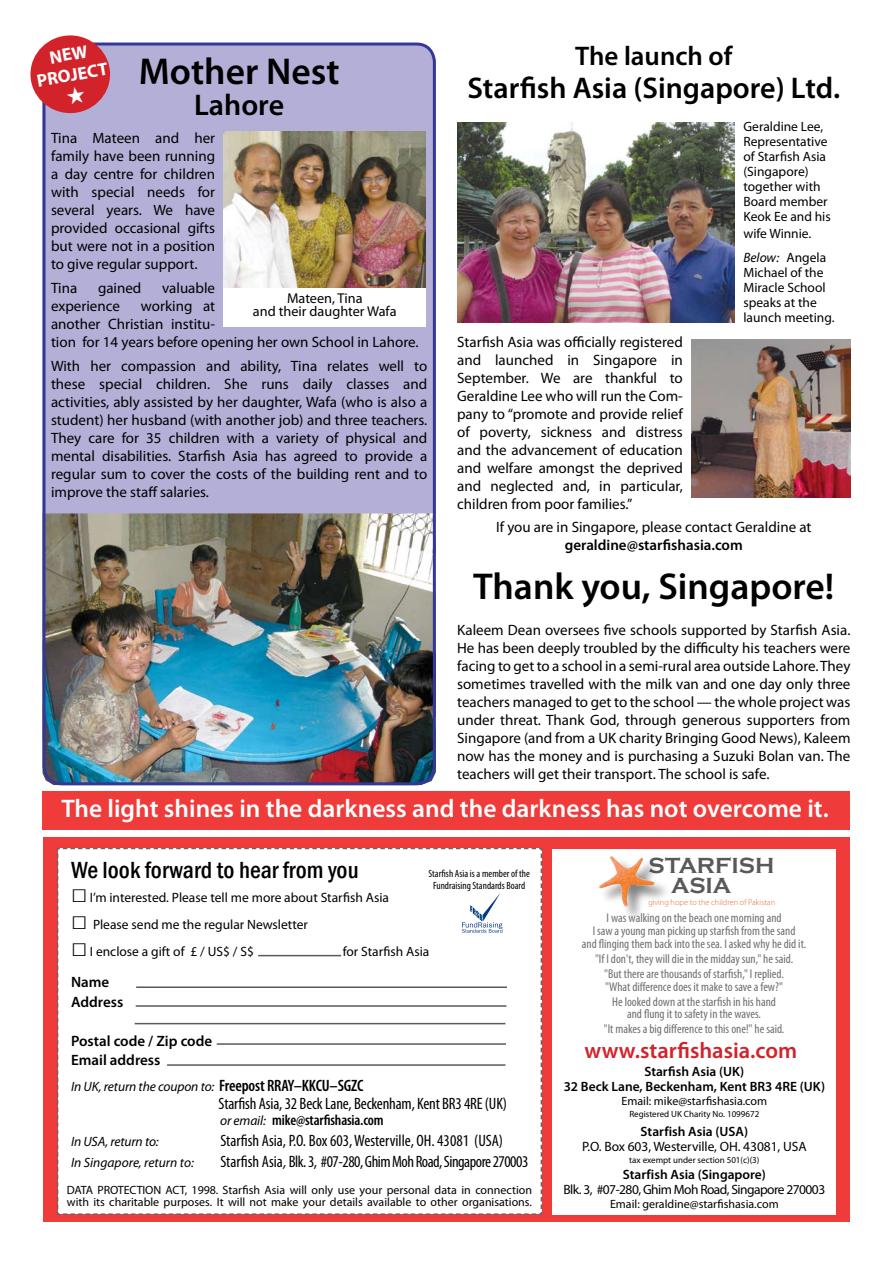
<style>
.page{position:relative;width:893px;height:1263px;background:#fff}
.page>*{position:absolute;margin:0;border:0;box-sizing:border-box;transform-origin:0 0}
.t1{font:600 37.5px "Myriad Pro";color:#000}
.t2{font:600 30px "Myriad Pro";color:#000}
.t3{font:600 27px "Myriad Pro";color:#000}
.t4{font:600 25.5px "Myriad Pro";color:#fff}
.t5{font:500 condensed 24px "Franklin Gothic";color:#000}
.t6{font:600 22.5px "Myriad Pro";color:#d2232a}
.t7{font:700 22.5px/19.5px "Copperplate Gothic";color:#58595b}
.t8{font:700 18px/21px "Myriad Pro";color:#fff;text-align:center}
.t9{font:condensed 16.5px "Myriad Pro";letter-spacing:-.01em;color:#000}
.t10{font:condensed 16.5px "Myriad Pro";letter-spacing:-.03em;color:#000}
.t11{font:15px/18px "Myriad Pro";color:#000;text-align:justify}
.t12{font:600 15px/19.5px "Myriad Pro";color:#000}
.t13{font:600 condensed 15px "Myriad Pro";letter-spacing:-.01em;color:#000}
.t14{font:14.25px/13.5px "Myriad Pro";color:#000;text-align:center}
.t15{font:13.5px/15px "Myriad Pro";color:#000}
.t16{font:600 13.5px/15px "Myriad Pro";color:#000;text-align:center}
.t17{font:italic 13.5px "Myriad Pro";letter-spacing:-.01em;color:#000}
.t18{font:13.5px "Myriad Pro";letter-spacing:-.04em;color:#000}
.t19{font:condensed 12.75px/15px "Myriad Pro";color:#6d6f71;text-align:center}
.t20{font:12px/12px "Myriad Pro";color:#000}
.t21{font:condensed 10.5px/12px "Myriad Pro";color:#000;text-align:center}
.t22{font:9px "Myriad Pro";color:#000}
.t23{font:300 8.25px "Myriad Pro";color:#e86629}
.s1{font-style:italic}
.s2{font-family:"Franklin Gothic";font-weight:500;font-stretch:condensed;font-size:27px}
.s3{font-weight:600;font-style:normal;font-stretch:condensed;font-size:16.5px}
.s4{font-weight:400;font-style:italic;font-stretch:normal;font-size:13.5px}
</style>
<div class="page">
<div style="left:43px;top:838px;width:807px;height:384px;background:#ef3b39"></div>
<div style="left:553px;top:849px;width:283px;height:365px;background:#fff"></div>
<div style="left:599px;top:856px;width:72px;height:68px;background:#000;opacity:.5"></div>
<img style="left:599px;top:856px;width:55px;height:50px">
<div style="left:57px;top:848px;width:485px;height:367px;background:#fff"></div>
<hr style="left:136px;top:986px;width:371px;height:2px;background:#58595b">
<hr style="left:136px;top:1005px;width:370px;height:2px;background:#58595b">
<hr style="left:135px;top:1023px;width:370px;height:1px;background:#58595b">
<hr style="left:167px;top:1064px;width:338px;height:2px;background:#58595b">
<hr style="left:258px;top:955px;width:83px;height:1px;background:#58595b">
<hr style="left:217px;top:1043px;width:289px;height:2px;background:#58595b">
<img style="left:457px;top:122px;width:278px;height:200px">
<div style="left:43px;top:45px;width:393px;height:713px;background:#b3afd7;border-radius:18px"></div>
<img style="left:224px;top:132px;width:202px;height:156px">
<div style="left:224px;top:288px;width:202px;height:38px;background:#fff"></div>
<img style="left:43px;top:513px;width:393px;height:272px">
<div style="left:43px;top:43px;width:393px;height:742px;border:3px solid #353795;border-radius:18px"></div>
<div style="left:30px;top:35px;width:80px;height:78px;background:#d2232a;border-radius:50%"></div>
<img style="left:691px;top:339px;width:159px;height:158px">
<div style="left:43px;top:792px;width:807px;height:38px;background:#ef3b39"></div>
<p class="t8" style="left:31px;top:50px;width:73px;rotate:-10deg">NEW<br>PROJECT</p>
<h1 class="t1" style="left:139px;top:47px;width:202px">Mother Nest</h1>
<h2 class="t2" style="left:194px;top:86px;width:91px">Lahore</h2>
<p class="t11" style="left:51px;top:129px;width:166px">Tina Mateen and her family have been running a day centre for children with special needs for several years. We have provided occasional gifts but were not in a position to give regular support.</p>
<p class="t11" style="left:51px;top:279px;width:28px">Tina</p>
<p class="t11" style="left:98px;top:279px;width:45px">gained</p>
<p class="t11" style="left:162px;top:279px;width:55px">valuable</p>
<p class="t11" style="left:51px;top:297px;width:70px">experience</p>
<p class="t14" style="left:253px;top:291px;width:145px">Mateen, Tina<br>and their daughter Wafa</p>
<p class="t11" style="left:51px;top:297px;width:369px;text-align:left;text-indent:90px">working at<br>another Christian institu-<br>tion for 14 years before opening her own School in Lahore.</p>
<p class="t11" style="left:51px;top:357px;width:378px">With her compassion and ability, Tina relates well to these special children. She runs daily classes and activities, ably assisted by her daughter, Wafa (who is also a student) her husband (with another job) and three teachers.<br>They care for 35 children with a variety of physical and mental disabilities. Starfish Asia has agreed to provide a regular sum to cover the costs of the building rent and to improve the staff salaries.</p>
<h3 class="t3" style="left:575px;top:39px;width:159px">The launch of</h3>
<h2 class="t2" style="left:467px;top:69px;width:374px">Starfish Asia (Singapore) Ltd.</h2>
<p class="t15" style="left:743px;top:119px;width:89px">Geraldine Lee,<br>Representative of Starfish Asia (Singapore) together with<br>Board member<br>Keok Ee and his</p>
<p class="t15" style="left:743px;top:221px;width:84px;line-height:24px">wife Winnie.<br><span class="s1">Below:</span> Angela</p>
<p class="t15" style="left:743px;top:264px;width:93px">Michael of the<br>Miracle School speaks at the launch meeting.</p>
<p class="t11" style="left:457px;top:333px;width:227px">Starfish Asia was officially registered and launched in Singapore in September. We are thankful to Geraldine Lee who will run the Com&shy;pany to “promote and provide relief of poverty, sickness and distress and the advancement of education and welfare amongst the deprived and neglected and, in particular, children from poor families.”</p>
<p class="t11" style="left:496px;top:517px;width:317px">If you are in Singapore, please contact Geraldine at</p>
<p class="t12" style="left:565px;top:534px;width:179px">geraldine@starfishasia.com</p>
<h1 class="t1" style="left:473px;top:563px;width:363px">Thank you, Singapore!</h1>
<p class="t11" style="left:457px;top:621px;width:395px">Kaleem Dean oversees five schools supported by Starfish Asia.<br>He has been deeply troubled by the difficulty his teachers were facing to get to a school in a semi-rural area outside Lahore. They sometimes travelled with the milk van and one day only three teachers managed to get to the school — the whole project was under threat. Thank God, through generous supporters from Singapore (and from a UK charity Bringing Good News), Kaleem now has the money and is purchasing a Suzuki Bolan van. The teachers will get their transport. The school is safe.</p>
<h3 class="t4" style="left:61px;top:793px;width:769px">The light shines in the darkness and the darkness has not overcome it.</h3>
<h3 class="t5" style="left:71px;top:854px;width:289px">We look forward to hear from you</h3>
<p class="t15" style="left:71px;top:889px;width:319px"><span class="s2">□</span> I’m interested. Please tell me more about Starfish Asia</p>
<p class="t15" style="left:71px;top:916px;width:238px"><span class="s2">□</span> Please send me the regular Newsletter</p>
<p class="t15" style="left:71px;top:943px;width:184px"><span class="s2">□</span> I enclose a gift of £ / US$ / S$</p>
<p class="t15" style="left:343px;top:943px;width:88px">for Starfish Asia</p>
<p class="t12" style="left:71px;top:972px;width:54px">Name<br>Address</p>
<p class="t12" style="left:71px;top:1031px;width:143px">Postal code / Zip code<br>Email address</p>
<p class="t17" style="left:71px;top:1078px;width:294px">In UK, return the coupon to: <span class="s3">Freepost RRAY–KKCU–SGZC</span></p>
<p class="t9" style="left:219px;top:1093px;width:290px">Starfish Asia, 32 Beck Lane, Beckenham, Kent BR3 4RE (UK)</p>
<p class="t13" style="left:220px;top:1111px;width:165px"><span class="s4">or email:</span> mike@starfishasia.com</p>
<p class="t17" style="left:71px;top:1133px;width:89px">In USA, return to:</p>
<p class="t9" style="left:220px;top:1131px;width:284px">Starfish Asia, P.O. Box 603, Westerville, OH. 43081 (USA)</p>
<p class="t17" style="left:71px;top:1154px;width:124px">In Singapore, return to:</p>
<p class="t10" style="left:220px;top:1152px;width:309px">Starfish Asia<span class="s1">,</span>Blk. 3, #07-280, Ghim Moh Road, Singapore 270003</p>
<p class="t20" style="left:67px;top:1184px;width:467px">DATA PROTECTION ACT, 1998. Starfish Asia will only use your personal data in connection with its charitable purposes. It will not make your details available to other organisations.</p>
<p class="t21" style="left:428px;top:867px;width:103px">Starfish Asia is a member of the<br>Fundraising Standards Board</p>
<h3 class="t7" style="left:671px;top:856px;width:105px;text-indent:-22px">STARFISH<br>ASIA</h3>
<p class="t23" style="left:648px;top:897px;width:128px">giving hope to the children of Pakistan</p>
<p class="t19" style="left:582px;top:912px;width:226px;line-height:12.8px">I was walking on the beach one morning and<br>I saw a young man picking up starfish from the sand<br>and flinging them back into the sea. I asked why he did it.</p>
<p class="t19" style="left:595px;top:951px;width:200px">"If I don't, they will die in the midday sun," he said. "But there are thousands of starfish," I replied.</p>
<p class="t19" style="left:605px;top:979px;width:179px">"What difference does it make to save a few?"<br>He looked down at the starfish in his hand</p>
<p class="t19" style="left:604px;top:1006px;width:182px">and flung it to safety in the waves.<br>"It makes a big difference to this one!" he said.</p>
<h3 class="t6" style="left:584px;top:1036px;width:214px">www.starfishasia.com</h3>
<p class="t16" style="left:564px;top:1064px;width:263px">Starfish Asia (UK)<br>32 Beck Lane, Beckenham, Kent BR3 4RE (UK)</p>
<p class="t20" style="left:621px;top:1094px;width:147px">Email: mike@starfishasia.com</p>
<p class="t22" style="left:629px;top:1108px;width:132px">Registered UK Charity No. 1099672</p>
<p class="t16" style="left:641px;top:1123px;width:109px">Starfish Asia (USA)</p>
<p class="t15" style="left:582px;top:1138px;width:226px">P.O. Box 603, Westerville, OH. 43081, USA</p>
<p class="t22" style="left:629px;top:1154px;width:132px">tax exempt under section 501(c)(3)</p>
<p class="t16" style="left:623px;top:1167px;width:144px">Starfish Asia (Singapore)</p>
<p class="t18" style="left:563px;top:1181px;width:263px">Blk. 3, #07-280, Ghim Moh Road, Singapore 270003</p>
<p class="t20" style="left:610px;top:1197px;width:170px">Email: geraldine@starfishasia.com</p>
</div>
